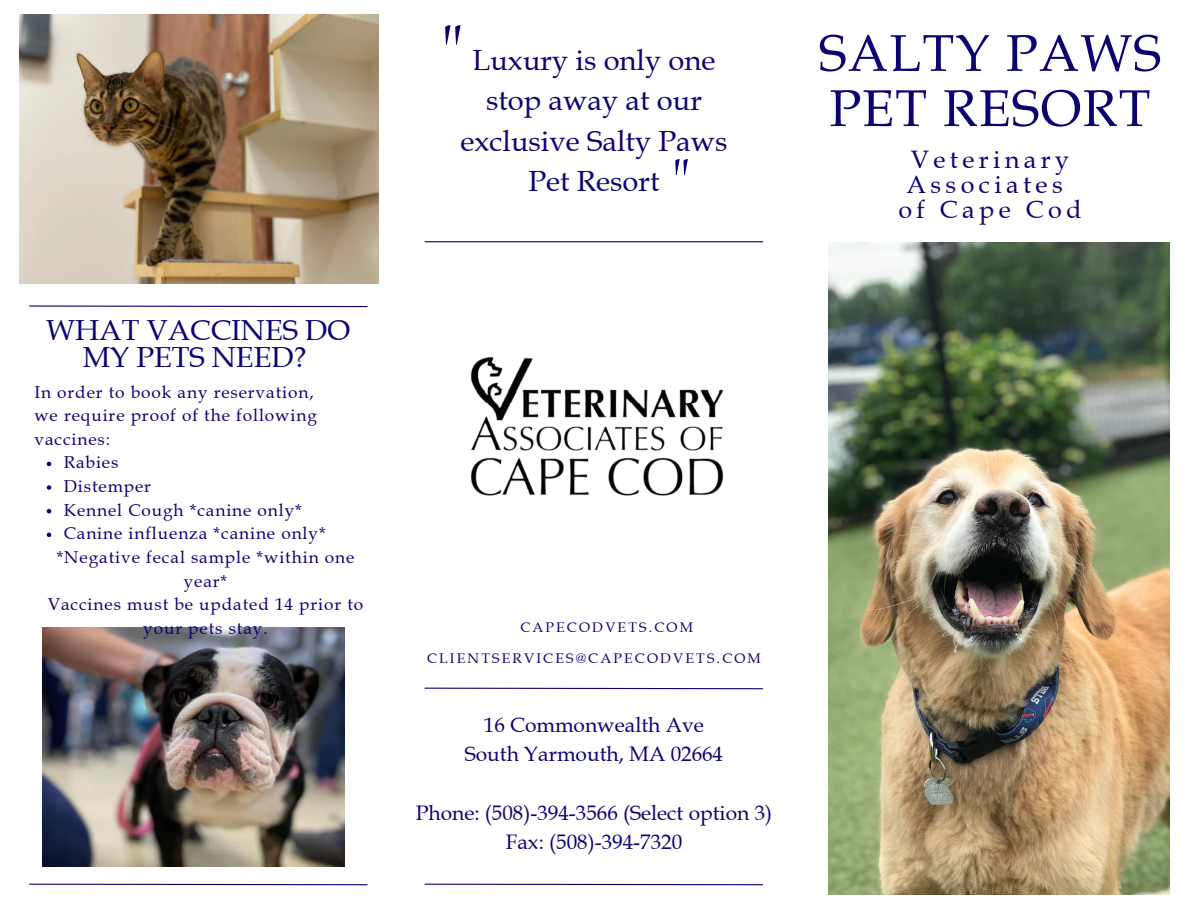
<style>
.page{position:relative;width:1188px;height:918px;background:#fff}
.page>*{position:absolute;margin:0;border:0;box-sizing:border-box;transform-origin:0 0}
.t1{font:70.5px "Cormorant Garamond";color:#0c0372}
.t2{font:51.75px/55.2px "Book Antiqua";letter-spacing:.03em;color:#0c0372}
.t3{font:29.1px "Book Antiqua";color:#0c0372}
.t4{font:28.95px/27px "Book Antiqua";color:#0c0372;text-align:center}
.t5{font:25.2px/24.8px "Book Antiqua";letter-spacing:.175em;color:#0c0372;text-align:center}
.t6{font:21px/29.2px "Book Antiqua";color:#0c0372;text-align:center}
.t7{font:17.25px/23.7px "Book Antiqua";letter-spacing:.05em;color:#0c0372}
.t8{font:13.95px "Book Antiqua";letter-spacing:.155em;color:#0c0372}
.s1{font-family:"Cormorant Garamond";font-size:57.9px}
</style>
<div class="page">
<svg style="left:424px;top:687px;width:339px;height:3px"></svg>
<hr style="left:425px;top:241px;width:338px;height:1px;background:#0c0372">
<svg style="left:424px;top:883px;width:339px;height:3px"></svg>
<svg style="left:29px;top:305px;width:339px;height:3px"></svg>
<svg style="left:29px;top:883px;width:339px;height:3px"></svg>
<img style="left:19px;top:15px;width:359px;height:269px">
<img style="left:43px;top:628px;width:301px;height:238px">
<img style="left:829px;top:242px;width:341px;height:653px">
<img style="left:471px;top:357px;width:253px;height:139px">
<svg style="left:47px;top:462px;width:4px;height:4px"></svg>
<svg style="left:47px;top:485px;width:4px;height:5px"></svg>
<svg style="left:47px;top:509px;width:4px;height:4px"></svg>
<svg style="left:47px;top:533px;width:4px;height:4px"></svg>
<h3 class="t4" style="left:46px;top:317px;width:306px">WHAT VACCINES DO<br>MY PETS NEED?</h3>
<p class="t7" style="left:34px;top:380px;width:284px">In order to book any reservation, we require proof of the following vaccines:</p>
<p class="t7" style="left:64px;top:451px;width:264px">Rabies<br>Distemper<br>Kennel Cough *canine only*<br>Canine influenza *canine only*</p>
<p class="t7" style="left:48px;top:546px;width:317px;text-align:center">*Negative fecal sample *within one year*<br>Vaccines must be updated 14 prior to your pets stay.</p>
<h1 class="t1" style="left:442px;top:5px;width:21px">"</h1>
<h3 class="t3" style="left:473px;top:43px;width:244px">Luxury is only one</h3>
<h3 class="t3" style="left:486px;top:83px;width:217px">stop away at our</h3>
<h3 class="t3" style="left:461px;top:124px;width:268px">exclusive Salty Paws</h3>
<h3 class="t3" style="left:528px;top:164px;width:162px">Pet Resort <span class="s1">"</span></h3>
<h2 class="t2" style="left:819px;top:27px;width:343px">SALTY PAWS<br>PET RESORT</h2>
<h3 class="t5" style="left:898px;top:148px;width:185px">Veterinary<br>Associates of Cape Cod</h3>
<p class="t8" style="left:520px;top:619px;width:174px">CAPECODVETS.COM</p>
<p class="t8" style="left:427px;top:650px;width:335px">CLIENTSERVICES@CAPECODVETS.COM</p>
<p class="t6" style="left:465px;top:711px;width:260px">16 Commonwealth Ave<br>South Yarmouth, MA 02664</p>
<p class="t6" style="left:416px;top:799px;width:358px">Phone: (508)-394-3566 (Select option 3)<br>Fax: (508)-394-7320</p>
</div>
